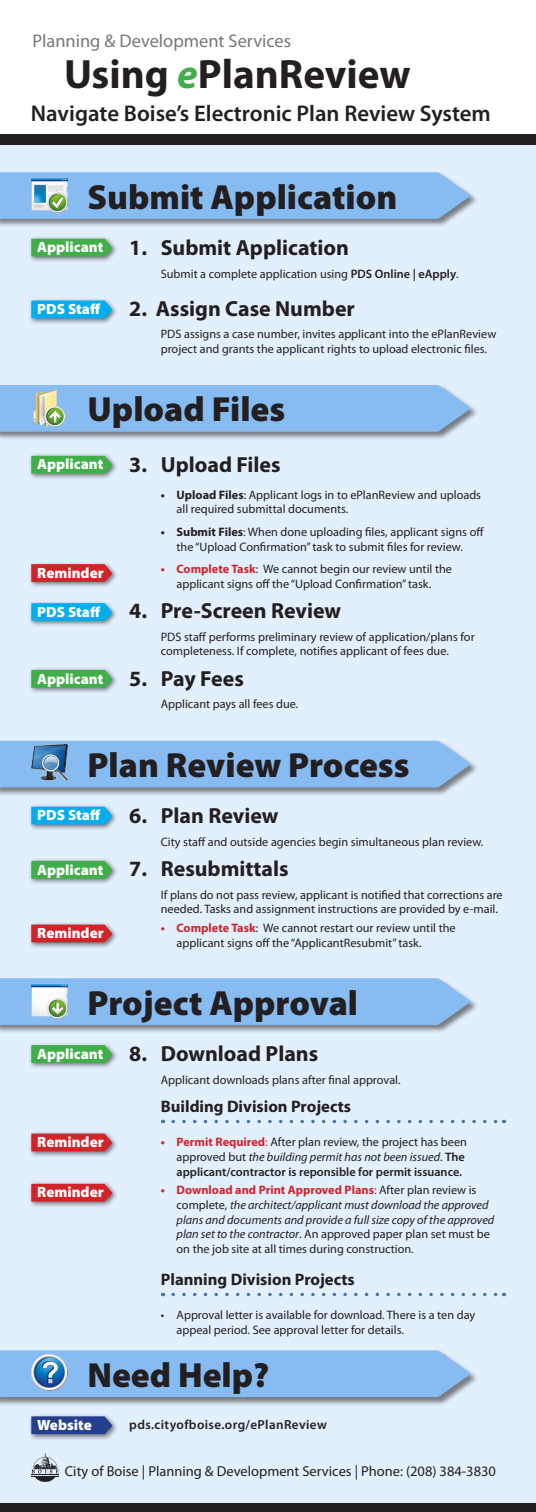
<style>
.page{position:relative;width:536px;height:1512px;background:#fff}
.page>*{position:absolute;margin:0;border:0;box-sizing:border-box;transform-origin:0 0}
._4_-_Text{font:700 41.12px "Myriad Pro";color:#231f20}
.t1{font:900 35px "Myriad Pro";color:#231f20}
._4_-_Text-2{font:600 22.75px "Myriad Pro";color:#231f20}
._4_-_Text-3{font:700 21.88px "Myriad Pro";color:#231f20}
._4_-_Text-4{font:18.38px "Myriad Pro";color:#76787b}
._4_-_Text-5{font:700 16.62px "Myriad Pro";color:#231f20}
.t2{font:900 14.88px "Myriad Pro";color:#fff}
._4_-_Text-6{font:14.44px "Myriad Pro";color:#231f20}
._4_-_Text-7{font:600 13.12px "Myriad Pro";letter-spacing:.03em;color:#231f20}
._4_-_Text-8{font:12.25px/14.7px "Myriad Pro";color:#231f20}
.t3{font:italic 12.25px/14.7px "Myriad Pro";color:#231f20}
.t4{font:600 12.25px/14.7px "Myriad Pro";color:#231f20}
.s1{font-style:italic;color:#40ae49}
.s2{font-weight:600}
.s3{font-weight:700}
.s4{font-weight:700;color:#d1232a}
.s5{font-weight:400;color:#d1232a}
.s6{font-weight:400}
.s7{font-weight:400;font-style:italic}
.s8{font-weight:700;font-style:normal;color:#d1232a}
.s9{font-style:normal;color:#d1232a}
.s10{font-style:normal}
</style>
<div class="page">
<div style="left:0;top:140px;width:536px;height:1368px;background:#e2effc"></div>
<div style="left:0;top:135px;width:536px;height:10px;background:#231f20"></div>
<div style="left:0;top:172px;width:479px;height:56px;background:#231f20;opacity:.55"></div>
<svg style="left:0;top:172px;width:471px;height:47px;background:#89bcf1"></svg>
<img style="left:31px;top:177px;width:37px;height:37px">
<div style="left:28px;top:236px;width:90px;height:27px;background:#231f20;opacity:.6"></div>
<svg style="left:31px;top:239px;width:81px;height:18px"></svg>
<div style="left:28px;top:297px;width:90px;height:28px;background:#231f20;opacity:.6"></div>
<svg style="left:31px;top:301px;width:81px;height:17px"></svg>
<div style="left:28px;top:453px;width:90px;height:27px;background:#231f20;opacity:.6"></div>
<svg style="left:31px;top:456px;width:81px;height:18px"></svg>
<div style="left:0;top:384px;width:479px;height:57px;background:#231f20;opacity:.55"></div>
<div style="left:0;top:385px;width:471px;height:47px;background:#87bcf3"></div>
<img style="left:31px;top:390px;width:37px;height:36px">
<div style="left:28px;top:561px;width:90px;height:27px;background:#231f20;opacity:.6"></div>
<svg style="left:31px;top:564px;width:81px;height:18px"></svg>
<div style="left:28px;top:600px;width:90px;height:27px;background:#231f20;opacity:.6"></div>
<svg style="left:31px;top:603px;width:81px;height:18px"></svg>
<div style="left:28px;top:667px;width:90px;height:27px;background:#231f20;opacity:.6"></div>
<svg style="left:31px;top:670px;width:81px;height:18px"></svg>
<div style="left:0;top:1503px;width:536px;height:9px;background:#231f20"></div>
<div style="left:0;top:978px;width:479px;height:56px;background:#231f20;opacity:.55"></div>
<svg style="left:0;top:978px;width:471px;height:47px;background:#89bcf1"></svg>
<img style="left:31px;top:984px;width:37px;height:36px">
<svg style="left:173px;top:1120px;width:331px;height:3px"></svg>
<svg style="left:173px;top:1293px;width:331px;height:3px"></svg>
<div style="left:28px;top:1181px;width:90px;height:27px;background:#231f20;opacity:.6"></div>
<svg style="left:31px;top:1184px;width:81px;height:18px"></svg>
<div style="left:28px;top:1042px;width:90px;height:27px;background:#231f20;opacity:.6"></div>
<svg style="left:31px;top:1045px;width:81px;height:18px"></svg>
<div style="left:28px;top:1130px;width:90px;height:28px;background:#231f20;opacity:.6"></div>
<svg style="left:31px;top:1134px;width:81px;height:17px"></svg>
<div style="left:0;top:740px;width:479px;height:57px;background:#231f20;opacity:.55"></div>
<div style="left:0;top:741px;width:471px;height:46px;background:#87bcf3"></div>
<img style="left:31px;top:744px;width:37px;height:37px">
<div style="left:28px;top:804px;width:90px;height:27px;background:#231f20;opacity:.6"></div>
<svg style="left:31px;top:807px;width:81px;height:18px"></svg>
<div style="left:28px;top:858px;width:90px;height:27px;background:#231f20;opacity:.6"></div>
<svg style="left:31px;top:861px;width:81px;height:18px"></svg>
<div style="left:28px;top:921px;width:90px;height:28px;background:#231f20;opacity:.6"></div>
<svg style="left:31px;top:925px;width:81px;height:17px"></svg>
<div style="left:0;top:1350px;width:479px;height:56px;background:#231f20;opacity:.55"></div>
<div style="left:0;top:1350px;width:471px;height:47px;background:#87bcf3"></div>
<img style="left:31px;top:1354px;width:37px;height:36px">
<div style="left:28px;top:1413px;width:90px;height:28px;background:#231f20;opacity:.6"></div>
<svg style="left:31px;top:1416px;width:81px;height:18px"></svg>
<svg style="left:32px;top:1453px;width:27px;height:29px"></svg>
<p class="_4_-_Text-4" style="left:32px;top:30px;width:260px">Planning &amp; Development Services</p>
<p class="_4_-_Text" style="left:64px;top:47px;width:348px">Using <span class="s1">e</span>PlanReview</p>
<p class="_4_-_Text-2" style="left:31px;top:99px;width:461px">Navigate Boise’s Electronic Plan Review System</p>
<p class="t1" style="left:87px;top:173px;width:311px">Submit Application</p>
<p class="t2" style="left:37px;top:237px;width:68px">Applicant</p>
<p class="_4_-_Text-3" style="left:129px;top:234px;width:221px">1. Submit Application</p>
<p class="_4_-_Text-8" style="left:161px;top:266px;width:299px">Submit a complete application using <span class="s2">PDS Online | eApply</span>.</p>
<p class="_4_-_Text-3" style="left:129px;top:294px;width:227px">2. Assign Case Number</p>
<p class="_4_-_Text-8" style="left:161px;top:327px;width:337px">PDS assigns a case number, invites applicant into the ePlanReview project and grants the applicant rights to upload electronic files.</p>
<p class="t2" style="left:37px;top:299px;width:65px">PDS Staff</p>
<p class="t1" style="left:87px;top:386px;width:199px">Upload Files</p>
<p class="_4_-_Text-3" style="left:129px;top:451px;width:153px">3. Upload Files</p>
<p class="_4_-_Text-8" style="left:176px;top:487px;width:306px;text-indent:-16px"><span class="s3">• Upload Files</span>: Applicant logs in to ePlanReview and uploads all required submittal documents.</p>
<p class="_4_-_Text-8" style="left:161px;top:524px;width:324px;text-align:center"><span class="s3">• Submit Files</span>: When done uploading files, applicant signs off the “Upload Confirmation” task to submit files for review.</p>
<p class="_4_-_Text-8" style="left:161px;top:562px;width:292px;text-align:center"><span class="s4">• Complete Task</span>: We cannot begin our review until the applicant signs off the “Upload Confirmation” task.</p>
<p class="_4_-_Text-3" style="left:129px;top:597px;width:213px">4. Pre-Screen Review</p>
<p class="_4_-_Text-8" style="left:161px;top:629px;width:315px">PDS staff performs preliminary review of application/plans for completeness. If complete, notifies applicant of fees due.</p>
<p class="_4_-_Text-3" style="left:129px;top:664px;width:116px">5. Pay Fees</p>
<p class="_4_-_Text-8" style="left:161px;top:697px;width:139px">Applicant pays all fees due.</p>
<p class="t2" style="left:37px;top:454px;width:68px">Applicant</p>
<p class="t2" style="left:37px;top:563px;width:68px">Reminder</p>
<p class="t2" style="left:37px;top:602px;width:65px">PDS Staff</p>
<p class="t2" style="left:37px;top:669px;width:68px">Applicant</p>
<p class="t1" style="left:87px;top:742px;width:323px">Plan Review Process</p>
<p class="t2" style="left:37px;top:805px;width:65px">PDS Staff</p>
<p class="_4_-_Text-3" style="left:129px;top:802px;width:151px">6. Plan Review</p>
<p class="_4_-_Text-8" style="left:161px;top:834px;width:324px">City staff and outside agencies begin simultaneous plan review.</p>
<p class="_4_-_Text-3" style="left:129px;top:854px;width:161px">7. Resubmittals</p>
<p class="_4_-_Text-8" style="left:161px;top:887px;width:343px">If plans do not pass review, applicant is notified that corrections are needed. Tasks and assignment instructions are provided by e-mail.</p>
<p class="_4_-_Text-8" style="left:176px;top:920px;width:280px;text-indent:-16px"><span class="s4">• Complete Task</span>: We cannot restart our review until the applicant signs off the “ApplicantResubmit” task.</p>
<p class="t2" style="left:37px;top:860px;width:68px">Applicant</p>
<p class="t2" style="left:37px;top:923px;width:68px">Reminder</p>
<p class="t1" style="left:87px;top:980px;width:272px">Project Approval</p>
<p class="_4_-_Text-3" style="left:129px;top:1040px;width:190px">8. Download Plans</p>
<p class="_4_-_Text-8" style="left:161px;top:1072px;width:241px">Applicant downloads plans after final approval.</p>
<p class="_4_-_Text-5" style="left:161px;top:1095px;width:192px">Building Division Projects</p>
<p class="t4" style="left:176px;top:1134px;width:292px;text-indent:-16px"><span class="s4">• Permit Required</span><span class="s5">:</span> <span class="s6">After plan review, the project has been approved but</span> <span class="s7">the building permit has not been issued</span><span class="s6">.</span> The applicant/contractor is reponsible for permit issuance.</p>
<p class="t3" style="left:176px;top:1183px;width:319px;text-indent:-16px"><span class="s8">• Download and Print Approved Plans</span><span class="s9">:</span> <span class="s10">After plan review is complete,</span> the architect/applicant must download the approved plans and documents and provide a full size copy of the approved plan set to the contractor<span class="s10">. An approved paper plan set must be on the job site at all times during construction.</span></p>
<p class="_4_-_Text-5" style="left:161px;top:1268px;width:195px">Planning Division Projects</p>
<p class="_4_-_Text-8" style="left:176px;top:1308px;width:300px;text-indent:-16px">• Approval letter is available for download. There is a ten day appeal period. See approval letter for details.</p>
<p class="t2" style="left:37px;top:1044px;width:68px">Applicant</p>
<p class="t2" style="left:37px;top:1132px;width:68px">Reminder</p>
<p class="t2" style="left:37px;top:1182px;width:68px">Reminder</p>
<p class="t1" style="left:87px;top:1352px;width:183px">Need Help?</p>
<p class="t2" style="left:37px;top:1415px;width:56px">Website</p>
<p class="_4_-_Text-7" style="left:129px;top:1416px;width:199px">pds.cityofboise.org/ePlanReview</p>
<p class="_4_-_Text-6" style="left:65px;top:1462px;width:432px">City of Boise | Planning &amp; Development Services | Phone: (208) 384-3830</p>
</div>
